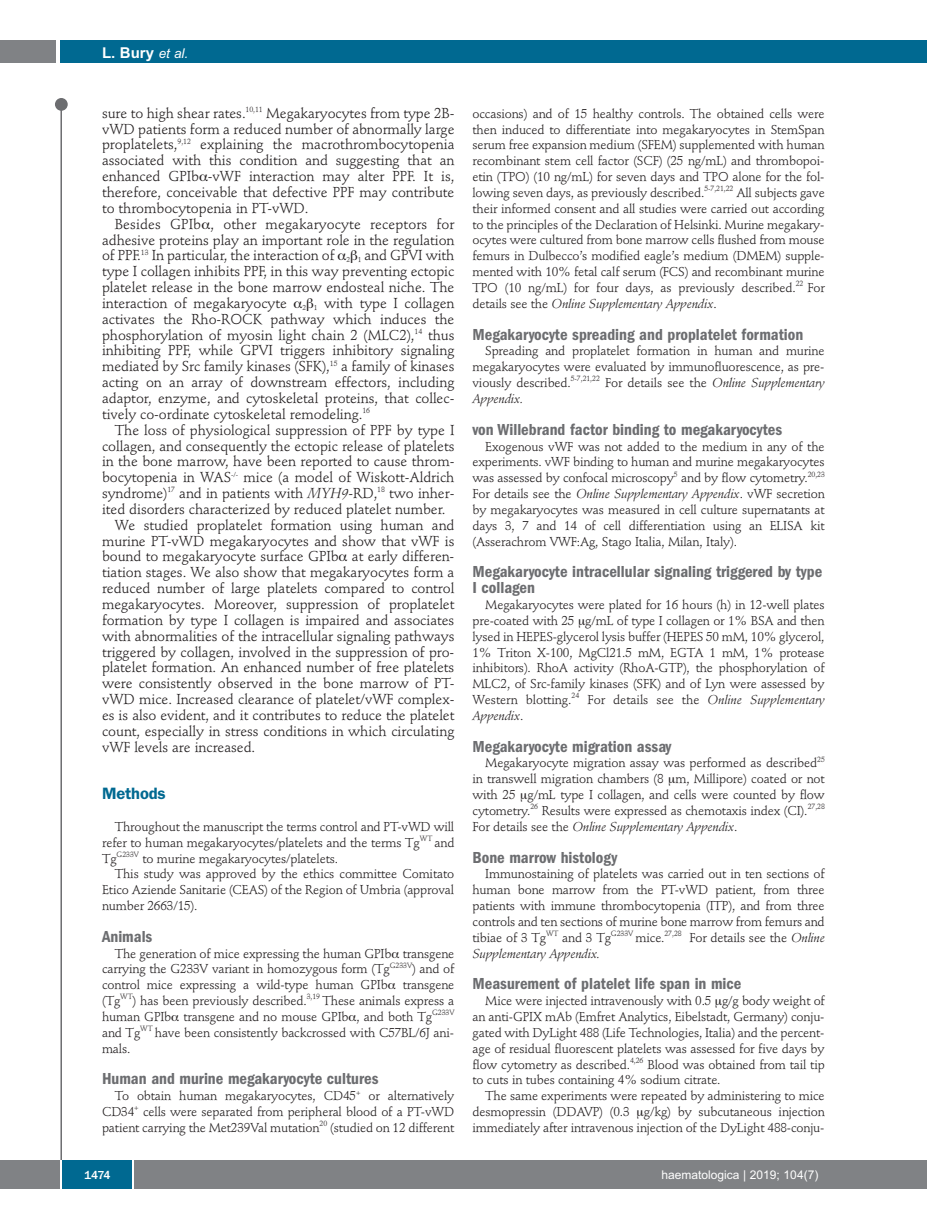
<style>
.page{position:relative;width:927px;height:1225px;background:#fff}
.page>*{position:absolute;margin:0;border:0;box-sizing:border-box;transform-origin:0 0}
.t1{font:600 condensed 16.5px/15.9px "Franklin Gothic";color:#6c6d70}
.t2{font:600 16.5px "Franklin Gothic";letter-spacing:-.01em;color:#006991}
.t3{font:700 15px "Arial";color:#fff}
.t4{font:14.25px/15.9px "Stempel Schneidler";letter-spacing:-.005em;color:#231f20;text-align:justify}
.t5{font:12.75px/15.9px "Stempel Schneidler";letter-spacing:-.015em;color:#231f20;text-align:justify}
.t6{font:12px "Arial";color:#fff}
.t7{font:500 12px "Franklin Gothic";color:#fff}
.s1{font-weight:400;font-style:italic;font-size:13.5px}
.s2{font-style:italic}
</style>
<div class="page">
<div style="left:911px;top:40px;width:16px;height:22px;background:#006991"></div>
<div style="left:910px;top:1160px;width:17px;height:28px;background:#808285"></div>
<div style="left:55px;top:98px;width:13px;height:13px;background:#6c6d70;border-radius:50%"></div>
<hr style="left:60px;top:101px;width:2px;height:1061px;background:#6c6d70">
<div style="left:60px;top:40px;width:852px;height:22px;background:#006991"></div>
<div style="left:0;top:40px;width:56px;height:22px;background:#808285"></div>
<div style="left:0;top:1160px;width:911px;height:28px;background:#808285"></div>
<div style="left:62px;top:1160px;width:71px;height:28px;background:#006991"></div>
<hr style="left:60px;top:1160px;width:2px;height:28px;background:#fff">
<svg style="left:133px;top:1160px;width:1px;height:28px"></svg>
<p class="t3" style="left:102px;top:44px;width:88px">L. Bury <span class="s1">et al.</span></p>
<p class="t4" style="left:102px;top:106px;width:354px">sure to high shear rates.<sup>10,11</sup> Megakaryocytes from type 2B&shy;vWD patients form a reduced number of abnormally large proplatelets,<sup>9,12</sup> explaining the macrothrombocytopenia associated with this condition and suggesting that an enhanced GPIb -vWF interaction may alter PPF. It is, therefore, conceivable that defective PPF may contribute to thrombocytopenia in PT-vWD.</p>
<p class="t4" style="left:102px;top:217px;width:354px;text-indent:13px">Besides GPIb , other megakaryocyte receptors for adhesive proteins play an important role in the regulation of PPF.<sup>13</sup> In particular, the interaction of <sub>2</sub> <sub>1</sub> and GPVI with type I collagen inhibits PPF, in this way preventing ectopic platelet release in the bone marrow endosteal niche. The interaction of megakaryocyte <sub>2</sub> <sub>1</sub> with type I collagen activates the Rho-ROCK pathway which induces the phosphorylation of myosin light chain 2 (MLC2),<sup>14</sup> thus inhibiting PPF, while GPVI triggers inhibitory signaling mediated by Src family kinases (SFK),<sup>15</sup> a family of kinases acting on an array of downstream effectors, including adaptor, enzyme, and cytoskeletal proteins, that collec&shy;tively co-ordinate cytoskeletal remodeling.<sup>16</sup></p>
<p class="t4" style="left:115px;top:423px;width:341px">The loss of physiological suppression of PPF by type I</p>
<p class="t4" style="left:102px;top:439px;width:354px">collagen, and consequently the ectopic release of platelets</p>
<p class="t4" style="left:102px;top:455px;width:354px">in the bone marrow, have been reported to cause throm-</p>
<p class="t4" style="left:102px;top:471px;width:354px">bocytopenia in WAS<sup>-/-</sup> mice (a model of Wiskott-Aldrich</p>
<p class="t4" style="left:102px;top:486px;width:354px">syndrome)<sup>17</sup> and in patients with <span class="s2">MYH9</span>-RD,<sup>18</sup> two inher-</p>
<p class="t4" style="left:102px;top:502px;width:345px">ited disorders characterized by reduced platelet number.</p>
<p class="t4" style="left:115px;top:518px;width:341px">We studied proplatelet formation using human and</p>
<p class="t4" style="left:102px;top:534px;width:354px">murine PT-vWD megakaryocytes and show that vWF is</p>
<p class="t4" style="left:102px;top:550px;width:354px">bound to megakaryocyte surface GPIb at early differen-</p>
<p class="t4" style="left:102px;top:566px;width:354px">tiation stages. We also show that megakaryocytes form a</p>
<p class="t4" style="left:102px;top:582px;width:354px">reduced number of large platelets compared to control</p>
<p class="t4" style="left:102px;top:597px;width:354px">megakaryocytes. Moreover, suppression of proplatelet</p>
<p class="t4" style="left:102px;top:613px;width:354px">formation by type I collagen is impaired and associates</p>
<p class="t4" style="left:102px;top:629px;width:354px">with abnormalities of the intracellular signaling pathways</p>
<p class="t4" style="left:102px;top:645px;width:354px">triggered by collagen, involved in the suppression of pro-</p>
<p class="t4" style="left:102px;top:661px;width:354px">platelet formation. An enhanced number of free platelets</p>
<p class="t4" style="left:102px;top:677px;width:354px">were consistently observed in the bone marrow of PT-</p>
<p class="t4" style="left:102px;top:692px;width:354px">vWD mice. Increased clearance of platelet/vWF complex-</p>
<p class="t4" style="left:102px;top:708px;width:354px">es is also evident, and it contributes to reduce the platelet</p>
<p class="t4" style="left:102px;top:724px;width:354px">count, especially in stress conditions in which circulating</p>
<p class="t4" style="left:102px;top:740px;width:155px">vWF levels are increased.</p>
<p class="t2" style="left:102px;top:788px;width:65px">Methods</p>
<p class="t5" style="left:102px;top:819px;width:354px;text-indent:13px">Throughout the manuscript the terms control and PT-vWD will refer to human megakaryocytes/platelets and the terms Tg<sup>WT</sup> and Tg<sup>G233V</sup> to murine megakaryocytes/platelets.</p>
<p class="t5" style="left:102px;top:867px;width:354px;text-indent:13px">This study was approved by the ethics committee Comitato Etico Aziende Sanitarie (CEAS) of the Region of Umbria (approval number 2663/15).</p>
<p class="t1" style="left:102px;top:929px;width:52px">Animals</p>
<p class="t5" style="left:102px;top:946px;width:354px;text-indent:13px">The generation of mice expressing the human GPIb transgene carrying the G233V variant in homozygous form (Tg<sup>G233V</sup>) and of control mice expressing a wild-type human GPIb transgene (Tg<sup>WT</sup>) has been previously described.<sup>3,19</sup> These animals express a human GPIb transgene and no mouse GPIb , and both Tg<sup>G233V </sup>and Tg<sup>WT</sup> have been consistently backcrossed with C57BL/6J ani&shy;mals.</p>
<p class="t1" style="left:102px;top:1072px;width:278px">Human and murine megakaryocyte cultures</p>
<p class="t5" style="left:102px;top:1089px;width:354px;text-indent:13px">To obtain human megakaryocytes, CD45<sup>+</sup> or alternatively CD34<sup>+</sup> cells were separated from peripheral blood of a PT-vWD patient carrying the Met239Val mutation<sup>20</sup> (studied on 12 different</p>
<p class="t5" style="left:472px;top:107px;width:354px">occasions) and of 15 healthy controls. The obtained cells were then induced to differentiate into megakaryocytes in StemSpan serum free expansion medium (SFEM) supplemented with human recombinant stem cell factor (SCF) (25 ng/mL) and thrombopoi&shy;etin (TPO) (10 ng/mL) for seven days and TPO alone for the fol&shy;lowing seven days, as previously described.<sup>5-7,21,22</sup> All subjects gave their informed consent and all studies were carried out according to the principles of the Declaration of Helsinki. Murine megakary&shy;ocytes were cultured from bone marrow cells flushed from mouse femurs in Dulbecco’s modified eagle’s medium (DMEM) supple&shy;mented with 10% fetal calf serum (FCS) and recombinant murine TPO (10 ng/mL) for four days, as previously described.<sup>22</sup> For details see the <span class="s2">Online Supplementary Appendix</span>.</p>
<p class="t1" style="left:472px;top:327px;width:332px">Megakaryocyte spreading and proplatelet formation</p>
<p class="t5" style="left:472px;top:344px;width:354px;text-indent:13px">Spreading and proplatelet formation in human and murine megakaryocytes were evaluated by immunofluorescence, as pre&shy;viously described.<sup>5-7,21,22</sup> For details see the <span class="s2">Online Supplementary Appendix.</span></p>
<p class="t1" style="left:472px;top:422px;width:311px">von Willebrand factor binding to megakaryocytes</p>
<p class="t5" style="left:472px;top:439px;width:354px;text-indent:13px">Exogenous vWF was not added to the medium in any of the experiments. vWF binding to human and murine megakaryocytes was assessed by confocal microscopy<sup>5</sup> and by flow cytometry.<sup>20,23<br></sup>For details see the <span class="s2">Online Supplementary Appendix</span>. vWF secretion by megakaryocytes was measured in cell culture supernatants at days 3, 7 and 14 of cell differentiation using an ELISA kit (Asserachrom VWF:Ag, Stago Italia, Milan, Italy).</p>
<p class="t1" style="left:472px;top:565px;width:351px">Megakaryocyte intracellular signaling triggered by type<br>I collagen</p>
<p class="t5" style="left:472px;top:598px;width:354px;text-indent:13px">Megakaryocytes were plated for 16 hours (h) in 12-well plates pre-coated with 25 g/mL of type I collagen or 1% BSA and then lysed in HEPES-glycerol lysis buffer (HEPES 50 mM, 10% glycerol, 1% Triton X-100, MgCl21.5 mM, EGTA 1 mM, 1% protease inhibitors). RhoA activity (RhoA-GTP), the phosphorylation of MLC2, of Src-family kinases (SFK) and of Lyn were assessed by Western blotting.<sup>24</sup> For details see the <span class="s2">Online Supplementary Appendix</span>.</p>
<p class="t1" style="left:472px;top:739px;width:200px">Megakaryocyte migration assay</p>
<p class="t5" style="left:472px;top:756px;width:354px;text-indent:13px">Megakaryocyte migration assay was performed as described<sup>25 </sup>in transwell migration chambers (8 m, Millipore) coated or not with 25 g/mL type I collagen, and cells were counted by flow cytometry.<sup>26</sup> Results were expressed as chemotaxis index (CI).<sup>27,28<br></sup>For details see the <span class="s2">Online Supplementary Appendix</span>.</p>
<p class="t1" style="left:472px;top:850px;width:146px">Bone marrow histology</p>
<p class="t5" style="left:472px;top:867px;width:354px;text-indent:13px">Immunostaining of platelets was carried out in ten sections of human bone marrow from the PT-vWD patient, from three patients with immune thrombocytopenia (ITP), and from three controls and ten sections of murine bone marrow from femurs and tibiae of 3 Tg<sup>WT</sup> and 3 Tg<sup>G233V</sup> mice.<sup>27,28</sup> For details see the <span class="s2">Online Supplementary Appendix.</span></p>
<p class="t1" style="left:472px;top:977px;width:270px">Measurement of platelet life span in mice</p>
<p class="t5" style="left:472px;top:994px;width:354px;text-indent:13px">Mice were injected intravenously with 0.5 g/g body weight of an anti-GPIX mAb (Emfret Analytics, Eibelstadt, Germany) conju&shy;gated with DyLight 488 (Life Technologies, Italia) and the percent&shy;age of residual fluorescent platelets was assessed for five days by flow cytometry as described.<sup>4,26</sup> Blood was obtained from tail tip to cuts in tubes containing 4% sodium citrate.</p>
<p class="t5" style="left:472px;top:1089px;width:354px;text-indent:13px">The same experiments were repeated by administering to mice desmopressin (DDAVP) (0.3 g/kg) by subcutaneous injection immediately after intravenous injection of the DyLight 488-conju-</p>
<p class="t7" style="left:84px;top:1167px;width:28px">1474</p>
<p class="t6" style="left:661px;top:1167px;width:158px">haematologica | 2019; 104(7)</p>
</div>
